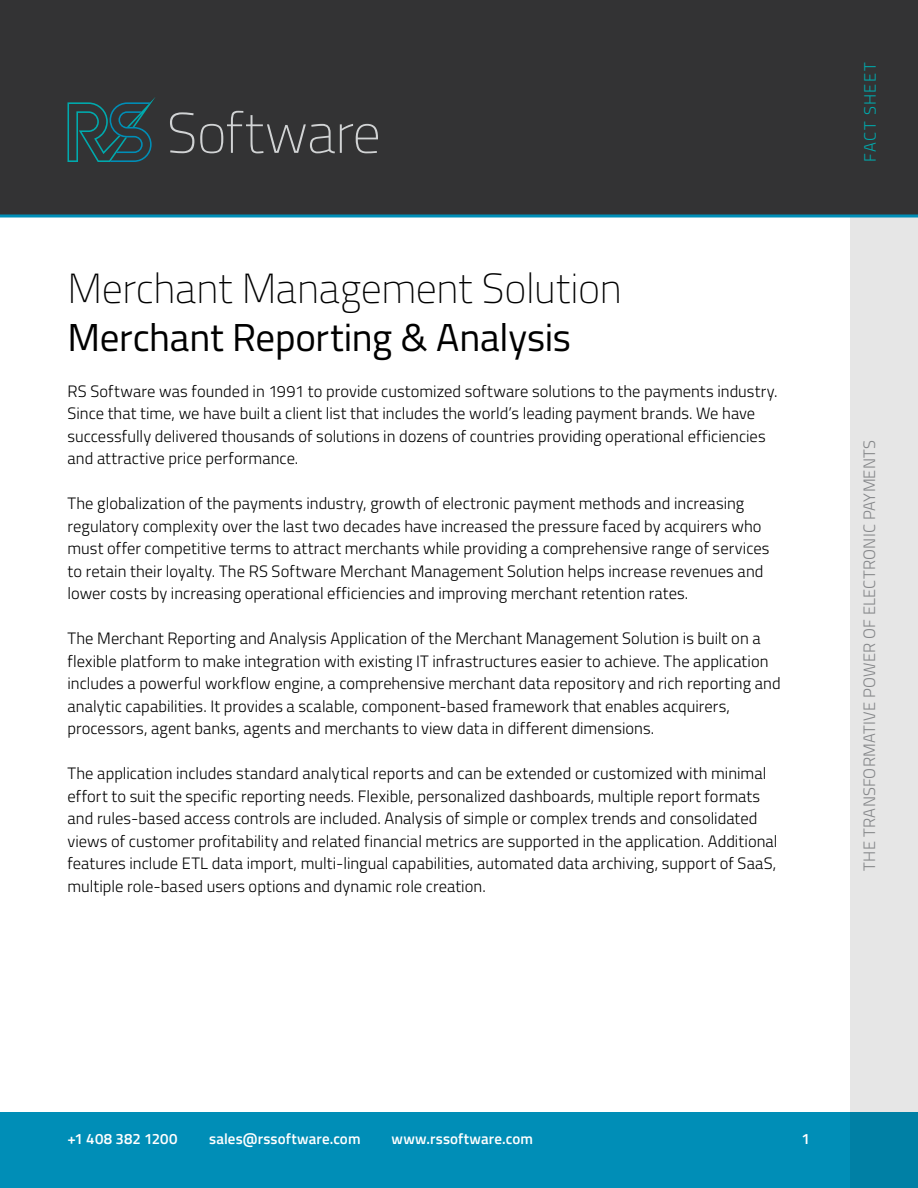
<style>
.page{position:relative;width:918px;height:1188px;background:#fff}
.page>*{position:absolute;margin:0;border:0;box-sizing:border-box;transform-origin:0 0}
.t1{font:100 42px "Titillium Web";letter-spacing:-.01em;color:#000}
.t2{font:39px "Titillium Web";letter-spacing:-.01em;color:#000}
.t3{font:300 16.5px/22.5px "Titillium Web";color:#000}
.t4{font:300 16.5px "Titillium Web";letter-spacing:.01em;color:#939598}
.t5{font:300 16.5px "Titillium Web";letter-spacing:.08em;color:#00aaad}
.t6{font:600 15px "Titillium Web";letter-spacing:.005em;color:#fff}
</style>
<div class="page">
<div style="left:0;top:1112px;width:918px;height:76px;background:#008eb7"></div>
<svg style="left:850px;top:218px;width:68px;height:970px;background:#d3dee0"></svg>
<div style="left:0;top:0;width:918px;height:216px;background:#333334"></div>
<svg style="left:170px;top:112px;width:24px;height:41px"></svg>
<svg style="left:200px;top:111px;width:178px;height:42px"></svg>
<svg style="left:68px;top:97px;width:87px;height:65px"></svg>
<svg style="left:0;top:214px;width:918px;height:4px;background:#2590af"></svg>
<h1 class="t1" style="left:68px;top:258px;width:556px">Merchant Management Solution</h1>
<h2 class="t2" style="left:68px;top:309px;width:505px">Merchant Reporting &amp; Analysis</h2>
<p class="t3" style="left:68px;top:379px;width:712px">RS Software was founded in 1991 to provide customized software solutions to the payments industry.<br>Since that time, we have built a client list that includes the world’s leading payment brands. We have successfully delivered thousands of solutions in dozens of countries providing operational efficiencies and attractive price performance.</p>
<p class="t3" style="left:68px;top:491px;width:704px">The globalization of the payments industry, growth of electronic payment methods and increasing regulatory complexity over the last two decades have increased the pressure faced by acquirers who must offer competitive terms to attract merchants while providing a comprehensive range of services to retain their loyalty. The RS Software Merchant Management Solution helps increase revenues and lower costs by increasing operational efficiencies and improving merchant retention rates.</p>
<p class="t3" style="left:68px;top:626px;width:715px">The Merchant Reporting and Analysis Application of the Merchant Management Solution is built on a flexible platform to make integration with existing IT infrastructures easier to achieve. The application includes a powerful workflow engine, a comprehensive merchant data repository and rich reporting and analytic capabilities. It provides a scalable, component-based framework that enables acquirers, processors, agent banks, agents and merchants to view data in different dimensions.</p>
<p class="t3" style="left:68px;top:761px;width:712px">The application includes standard analytical reports and can be extended or customized with minimal effort to suit the specific reporting needs. Flexible, personalized dashboards, multiple report formats and rules-based access controls are included. Analysis of simple or complex trends and consolidated views of customer profitability and related financial metrics are supported in the application. Additional features include ETL data import, multi-lingual capabilities, automated data archiving, support of SaaS, multiple role-based users options and dynamic role creation.</p>
<p class="t5" style="left:858px;top:162px;width:101px;rotate:-90deg">FACT SHEET</p>
<p class="t4" style="left:857px;top:871px;width:432px;rotate:-90deg">THE TRANSFORMATIVE POWER OF ELECTRONIC PAYMENTS</p>
<p class="t6" style="left:68px;top:1128px;width:111px">+1 408 382 1200</p>
<p class="t6" style="left:209px;top:1128px;width:153px">sales@rssoftware.com</p>
<p class="t6" style="left:392px;top:1128px;width:143px">www.rssoftware.com</p>
<p class="t6" style="left:802px;top:1128px;width:10px">1</p>
</div>
